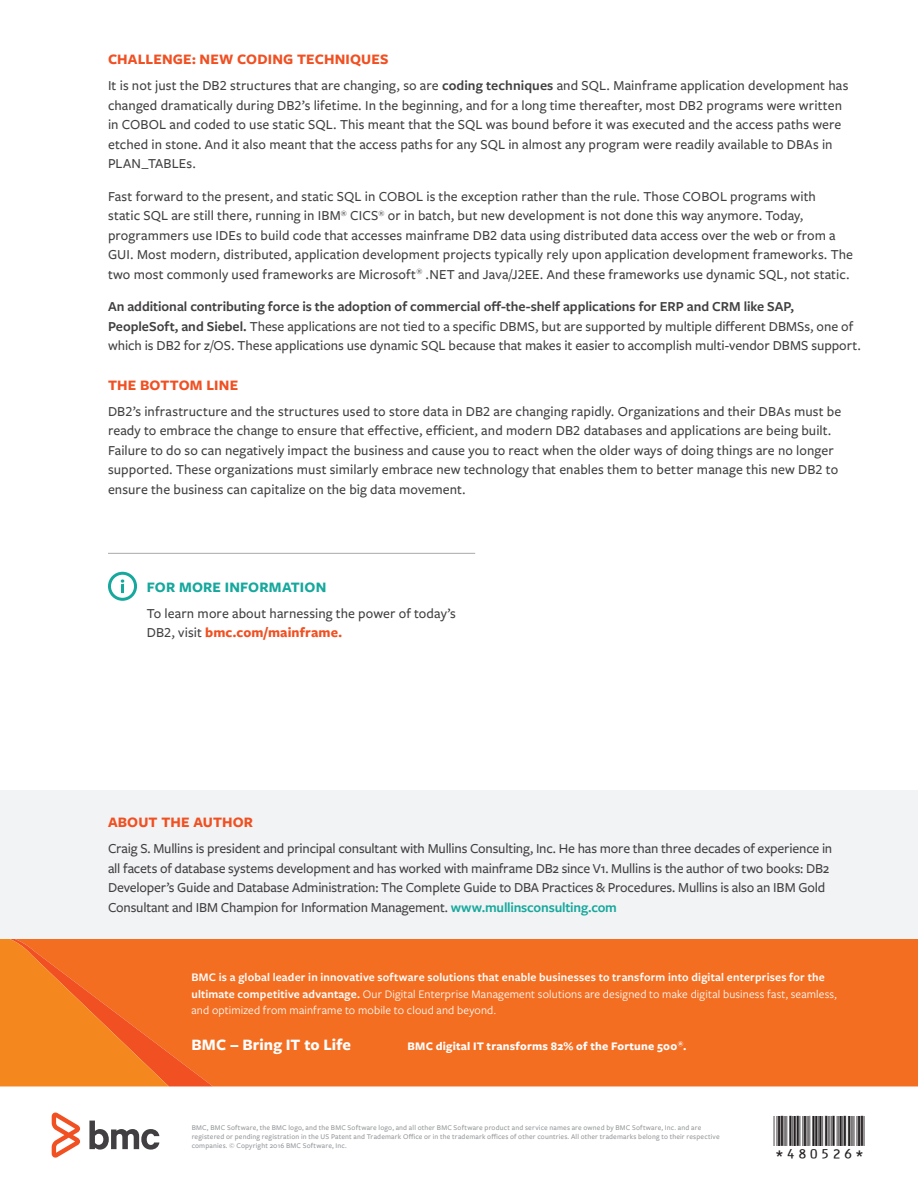
<style>
.page{position:relative;width:918px;height:1188px;background:#fff}
.page>*{position:absolute;margin:0;border:0;box-sizing:border-box;transform-origin:0 0}
.Barcode{font:30px "BC39 HI Tall HR";color:#231f20}
.t1{font:700 16.5px "Freight Sans Pro";letter-spacing:.005em;color:#fff}
.Section_Title{font:700 15px "Freight Sans Pro";letter-spacing:.01em;color:#f05022}
.Sidebar_Head{font:700 15px "Freight Sans Pro";letter-spacing:.01em;color:#16a89d}
.Body{font:500 14.25px/19.5px "Freight Sans Pro";letter-spacing:.005em;color:#413f41}
.t2{font:600 12px/16.5px "Freight Sans Pro";letter-spacing:.015em;color:#fff}
.t3{font:500 12px/16.5px "Freight Sans Pro";letter-spacing:.015em;color:#fff}
.t4{font:700 12px "Freight Sans Pro";letter-spacing:.015em;color:#fff}
.Legal{font:500 7.5px/9px "Freight Sans Pro";letter-spacing:.02em;color:#939598}
.s1{font-weight:600}
.s2{font-weight:700;color:#f05022}
.s3{font-weight:600;color:#16a89d}
.s4{font-weight:400}
</style>
<div class="page">
<svg style="left:89px;top:1121px;width:70px;height:29px"></svg>
<svg style="left:52px;top:1113px;width:28px;height:45px"></svg>
<div style="left:213px;top:939px;width:705px;height:147px;background:#f36e21"></div>
<svg style="left:0;top:939px;width:213px;height:147px;background:#f37520"></svg>
<div style="left:0;top:790px;width:918px;height:149px;background:#f2f3f4"></div>
<div style="left:108px;top:572px;width:29px;height:29px;border:3px solid #16a89d;border-radius:50%"></div>
<svg style="left:121px;top:579px;width:3px;height:14px"></svg>
<hr style="left:108px;top:553px;width:367px;height:1px;background:#a7aaac">
<p class="Section_Title" style="left:108px;top:49px;width:282px">CHALLENGE: NEW CODING TECHNIQUES</p>
<p class="Body" style="left:108px;top:75px;width:742px">It is not just the DB2 structures that are changing, so are <span class="s1">coding techniques</span> and SQL. Mainframe application development has changed dramatically during DB2’s lifetime. In the beginning, and for a long time thereafter, most DB2 programs were written in COBOL and coded to use static SQL. This meant that the SQL was bound before it was executed and the access paths were etched in stone. And it also meant that the access paths for any SQL in almost any program were readily available to DBAs in PLAN_TABLEs.</p>
<p class="Body" style="left:108px;top:186px;width:747px">Fast forward to the present, and static SQL in COBOL is the exception rather than the rule. Those COBOL programs with<br>static SQL are still there, running in IBM<sup>®</sup> CICS<sup>®</sup> or in batch, but new development is not done this way anymore. Today, programmers use IDEs to build code that accesses mainframe DB2 data using distributed data access over the web or from a GUI. Most modern, distributed, application development projects typically rely upon application development frameworks. The two most commonly used frameworks are Microsoft<sup>®</sup> .NET and Java/J2EE. And these frameworks use dynamic SQL, not static.</p>
<p class="Body" style="left:108px;top:296px;width:754px"><span class="s1">An additional contributing force is the adoption of commercial off-the-shelf applications for ERP and CRM like SAP,<br>PeopleSoft, and Siebel.</span> These applications are not tied to a specific DBMS, but are supported by multiple different DBMSs, one of which is DB2 for z/OS. These applications use dynamic SQL because that makes it easier to accomplish multi-vendor DBMS support.</p>
<p class="Section_Title" style="left:108px;top:375px;width:132px">THE BOTTOM LINE</p>
<p class="Body" style="left:108px;top:401px;width:735px">DB2’s infrastructure and the structures used to store data in DB2 are changing rapidly. Organizations and their DBAs must be ready to embrace the change to ensure that effective, efficient, and modern DB2 databases and applications are being built.<br>Failure to do so can negatively impact the business and cause you to react when the older ways of doing things are no longer supported. These organizations must similarly embrace new technology that enables them to better manage this new DB2 to ensure the business can capitalize on the big data movement.</p>
<p class="Sidebar_Head" style="left:147px;top:577px;width:181px">FOR MORE INFORMATION</p>
<p class="Body" style="left:147px;top:603px;width:311px">To learn more about harnessing the power of today’s<br>DB2, visit <span class="s2">bmc.com/mainframe.</span></p>
<p class="Section_Title" style="left:108px;top:812px;width:147px">ABOUT THE AUTHOR</p>
<p class="Body" style="left:108px;top:838px;width:726px">Craig S. Mullins is president and principal consultant with Mullins Consulting, Inc. He has more than three decades of experience in all facets of database systems development and has worked with mainframe DB2 since V1. Mullins is the author of two books: DB2<br>Developer’s Guide and Database Administration: The Complete Guide to DBA Practices &amp; Procedures. Mullins is also an IBM Gold Consultant and IBM Champion for Information Management. <span class="s3">www.mullinsconsulting.com</span></p>
<p class="t2" style="left:191px;top:969px;width:647px">BMC is a global leader in innovative software solutions that enable businesses to transform into digital enterprises for the ultimate competitive advantage. <span class="s4">Our Digital Enterprise Management solutions are designed to make digital business fast, seamless, and optimized from mainframe to mobile to cloud and beyond.</span></p>
<p class="t1" style="left:191px;top:1034px;width:161px">BMC – Bring IT to Life</p>
<p class="t4" style="left:407px;top:1038px;width:281px">BMC digital IT transforms 82% of the Fortune 500<sup>®</sup>.</p>
<p class="t3" style="left:215px;top:972px;width:581px">advantage. We have worked with thousands of leading companies to create and deliver powerful IT management services. From mainframe to cloud to mobile, we pair high-speed digital innovation with robust IT industrialization—</p>
<p class="t4" style="left:215px;top:1045px;width:123px">BMC – Bring IT to Life.</p>
<p class="Legal" style="left:192px;top:1123px;width:529px">BMC, BMC Software, the BMC logo, and the BMC Software logo, and all other BMC Software product and service names are owned by BMC Software, Inc. and are registered or pending registration in the US Patent and Trademark Office or in the trademark offices of other countries. All other trademarks belong to their respective companies. © Copyright 2016 BMC Software, Inc.</p>
<p class="Barcode" style="left:774px;top:1108px;width:93px">*480526*</p>
</div>
